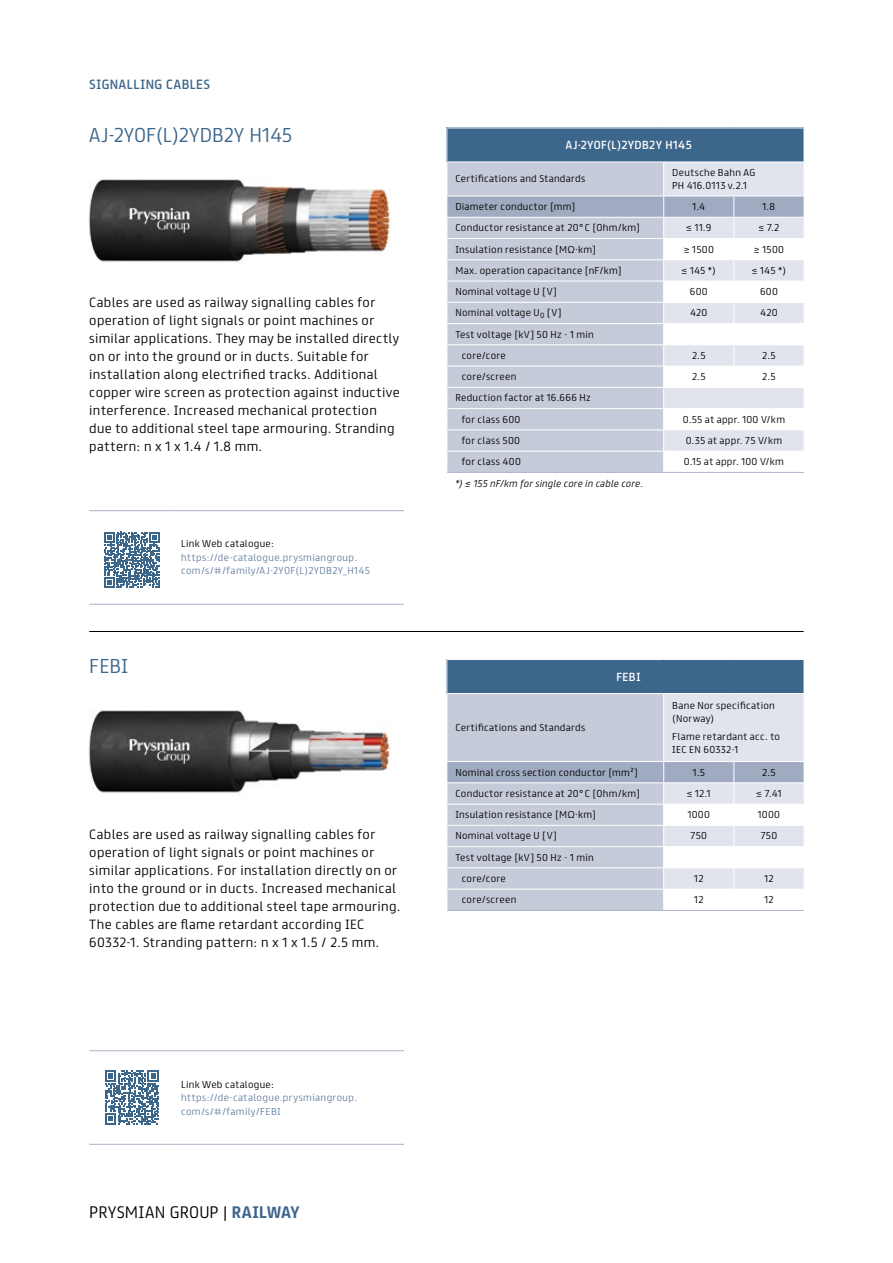
<style>
.page{position:relative;width:893px;height:1263px;background:#fff}
.page>*{position:absolute;margin:0;border:0;box-sizing:border-box;transform-origin:0 0}
.t1{font:300 18px "FS Truman";color:#3d668b}
.t2{font:300 15px "FS Truman";letter-spacing:.015em;color:#000}
.t3{font:300 12px/18px "FS Truman";letter-spacing:.035em;color:#000}
.t4{font:12px "FS Truman";letter-spacing:.03em;color:#3d668b}
.t5{font:10.5px "FS Truman";letter-spacing:.03em;color:#fff}
.t6{font:300 9px/13.5px "FS Truman";letter-spacing:.035em;color:#000}
.t7{font:300 9px/13.5px "FS Truman";letter-spacing:.045em;color:#6580a0}
.t8{font:italic 300 9px "FS Truman";letter-spacing:.02em;color:#000}
.s1{font-weight:700;color:#3d668b}
</style>
<div class="page">
<hr style="left:89px;top:631px;width:715px;height:1px;background:#000">
<img style="left:89px;top:179px;width:302px;height:83px">
<img style="left:89px;top:710px;width:301px;height:83px">
<div style="left:447px;top:128px;width:357px;height:34px;background:#3d668b"></div>
<hr style="left:446px;top:128px;width:218px;height:1px;background:#fff">
<hr style="left:664px;top:128px;width:70px;height:1px;background:#fff">
<hr style="left:734px;top:128px;width:70px;height:1px;background:#fff">
<svg style="left:447px;top:162px;width:357px;height:310px"></svg>
<hr style="left:447px;top:472px;width:217px;height:1px;background:#a9b3c7">
<hr style="left:664px;top:472px;width:70px;height:1px;background:#a9b3c7">
<hr style="left:734px;top:472px;width:70px;height:1px;background:#a9b3c7">
<hr style="left:89px;top:510px;width:84px;height:1px;background:#a9b3c7">
<hr style="left:173px;top:510px;width:231px;height:1px;background:#a9b3c7">
<hr style="left:89px;top:604px;width:84px;height:1px;background:#a9b3c7">
<hr style="left:173px;top:604px;width:231px;height:1px;background:#a9b3c7">
<svg style="left:104px;top:532px;width:56px;height:55px"></svg>
<div style="left:447px;top:659px;width:357px;height:34px;background:#3d668b"></div>
<hr style="left:446px;top:659px;width:218px;height:1px;background:#fff">
<hr style="left:664px;top:659px;width:70px;height:1px;background:#fff">
<hr style="left:734px;top:659px;width:70px;height:1px;background:#fff">
<svg style="left:446px;top:693px;width:358px;height:217px;background:#d1d5e1"></svg>
<hr style="left:447px;top:910px;width:217px;height:1px;background:#a9b3c7">
<hr style="left:664px;top:910px;width:70px;height:1px;background:#a9b3c7">
<hr style="left:734px;top:910px;width:70px;height:1px;background:#a9b3c7">
<hr style="left:89px;top:1050px;width:84px;height:1px;background:#a9b3c7">
<hr style="left:173px;top:1050px;width:231px;height:1px;background:#a9b3c7">
<hr style="left:89px;top:1144px;width:84px;height:1px;background:#a9b3c7">
<hr style="left:173px;top:1144px;width:231px;height:1px;background:#a9b3c7">
<svg style="left:105px;top:1070px;width:54px;height:55px"></svg>
<h3 class="t4" style="left:89px;top:74px;width:122px">SIGNALLING CABLES</h3>
<h1 class="t1" style="left:89px;top:119px;width:204px">AJ-2YOF(L)2YDB2Y H145</h1>
<p class="t3" style="left:89px;top:292px;width:312px">Cables are used as railway signalling cables for operation of light signals or point machines or similar applications. They may be installed directly on or into the ground or in ducts. Suitable for installation along electrified tracks. Additional copper wire screen as protection against inductive interference. Increased mechanical protection due to additional steel tape armouring. Stranding pattern: n x 1 x 1.4 / 1.8 mm.</p>
<h1 class="t1" style="left:89px;top:650px;width:41px">FEBI</h1>
<p class="t6" style="left:181px;top:536px;width:94px">Link Web catalogue:</p>
<p class="t7" style="left:181px;top:550px;width:190px">https://de-catalogue.prysmiangroup. com/s/#/family/AJ-2YOF(L)2YDB2Y_H145</p>
<p class="t3" style="left:89px;top:824px;width:313px">Cables are used as railway signalling cables for operation of light signals or point machines or similar applications. For installation directly on or into the ground or in ducts. Increased mechanical protection due to additional steel tape armouring.<br>The cables are flame retardant according IEC 60332-1. Stranding pattern: n x 1 x 1.5 / 2.5 mm.</p>
<p class="t6" style="left:181px;top:1076px;width:94px">Link Web catalogue:</p>
<p class="t7" style="left:181px;top:1090px;width:178px">https://de-catalogue.prysmiangroup. com/s/#/family/FEBI</p>
<h2 class="t2" style="left:89px;top:1199px;width:212px">PRYSMIAN GROUP | <span class="s1">RAILWAY</span></h2>
<p class="t5" style="left:566px;top:136px;width:128px">AJ-2YOF(L)2YDB2Y H145</p>
<p class="t6" style="left:455px;top:171px;width:131px">Certifications and Standards</p>
<p class="t6" style="left:672px;top:165px;width:85px">Deutsche Bahn AG<br>PH 416.0113 v.2.1</p>
<p class="t6" style="left:455px;top:199px;width:121px">Diameter conductor [mm]</p>
<p class="t6" style="left:692px;top:199px;width:14px">1.4</p>
<p class="t6" style="left:763px;top:199px;width:14px">1.8</p>
<p class="t6" style="left:455px;top:220px;width:186px">Conductor resistance at 20°C [Ohm/km]</p>
<p class="t6" style="left:686px;top:220px;width:27px">≤ 11.9</p>
<p class="t6" style="left:759px;top:220px;width:22px">≤ 7.2</p>
<p class="t6" style="left:455px;top:242px;width:142px">Insulation resistance [MΩ∙km]</p>
<p class="t6" style="left:684px;top:242px;width:32px">≥ 1500</p>
<p class="t6" style="left:754px;top:242px;width:32px">≥ 1500</p>
<p class="t6" style="left:455px;top:263px;width:168px">Max. operation capacitance [nF/km]</p>
<p class="t6" style="left:682px;top:263px;width:36px">≤ 145 *)</p>
<p class="t6" style="left:752px;top:263px;width:36px">≤ 145 *)</p>
<p class="t6" style="left:455px;top:284px;width:103px">Nominal voltage U [V]</p>
<p class="t6" style="left:690px;top:284px;width:19px">600</p>
<p class="t6" style="left:760px;top:284px;width:19px">600</p>
<p class="t6" style="left:455px;top:305px;width:108px">Nominal voltage U<sub>0</sub> [V]</p>
<p class="t6" style="left:690px;top:305px;width:19px">420</p>
<p class="t6" style="left:760px;top:305px;width:19px">420</p>
<p class="t6" style="left:455px;top:327px;width:140px">Test voltage [kV] 50 Hz - 1 min</p>
<p class="t6" style="left:462px;top:348px;width:46px">core/core</p>
<p class="t6" style="left:692px;top:348px;width:15px">2.5</p>
<p class="t6" style="left:762px;top:348px;width:15px">2.5</p>
<p class="t6" style="left:462px;top:369px;width:56px">core/screen</p>
<p class="t6" style="left:692px;top:369px;width:15px">2.5</p>
<p class="t6" style="left:762px;top:369px;width:15px">2.5</p>
<p class="t6" style="left:455px;top:390px;width:137px">Reduction factor at 16.666 Hz</p>
<p class="t6" style="left:462px;top:412px;width:60px">for class 600</p>
<p class="t6" style="left:683px;top:412px;width:104px">0.55 at appr. 100 V/km</p>
<p class="t6" style="left:462px;top:433px;width:60px">for class 500</p>
<p class="t6" style="left:686px;top:433px;width:98px">0.35 at appr. 75 V/km</p>
<p class="t6" style="left:462px;top:454px;width:61px">for class 400</p>
<p class="t6" style="left:684px;top:454px;width:102px">0.15 at appr. 100 V/km</p>
<p class="t8" style="left:455px;top:475px;width:189px">*) ≤ 155 nF/km for single core in cable core.</p>
<p class="t6" style="left:455px;top:720px;width:131px">Certifications and Standards</p>
<p class="t5" style="left:616px;top:667px;width:26px">FEBI</p>
<p class="t6" style="left:672px;top:698px;width:104px">Bane Nor specification (Norway)</p>
<p class="t6" style="left:672px;top:729px;width:109px">Flame retardant acc. to<br>IEC EN 60332-1</p>
<p class="t6" style="left:455px;top:765px;width:184px">Nominal cross section conductor [mm²]</p>
<p class="t6" style="left:693px;top:765px;width:14px">1.5</p>
<p class="t6" style="left:762px;top:765px;width:15px">2.5</p>
<p class="t6" style="left:455px;top:786px;width:186px">Conductor resistance at 20°C [Ohm/km]</p>
<p class="t6" style="left:687px;top:786px;width:26px">≤ 12.1</p>
<p class="t6" style="left:756px;top:786px;width:27px">≤ 7.41</p>
<p class="t6" style="left:455px;top:807px;width:142px">Insulation resistance [MΩ∙km]</p>
<p class="t6" style="left:688px;top:807px;width:24px">1000</p>
<p class="t6" style="left:758px;top:807px;width:24px">1000</p>
<p class="t6" style="left:455px;top:828px;width:103px">Nominal voltage U [V]</p>
<p class="t6" style="left:691px;top:828px;width:18px">750</p>
<p class="t6" style="left:761px;top:828px;width:18px">750</p>
<p class="t6" style="left:455px;top:850px;width:140px">Test voltage [kV] 50 Hz - 1 min</p>
<p class="t6" style="left:462px;top:871px;width:46px">core/core</p>
<p class="t6" style="left:694px;top:871px;width:11px">12</p>
<p class="t6" style="left:764px;top:871px;width:11px">12</p>
<p class="t6" style="left:462px;top:892px;width:56px">core/screen</p>
<p class="t6" style="left:694px;top:892px;width:11px">12</p>
<p class="t6" style="left:764px;top:892px;width:11px">12</p>
</div>
